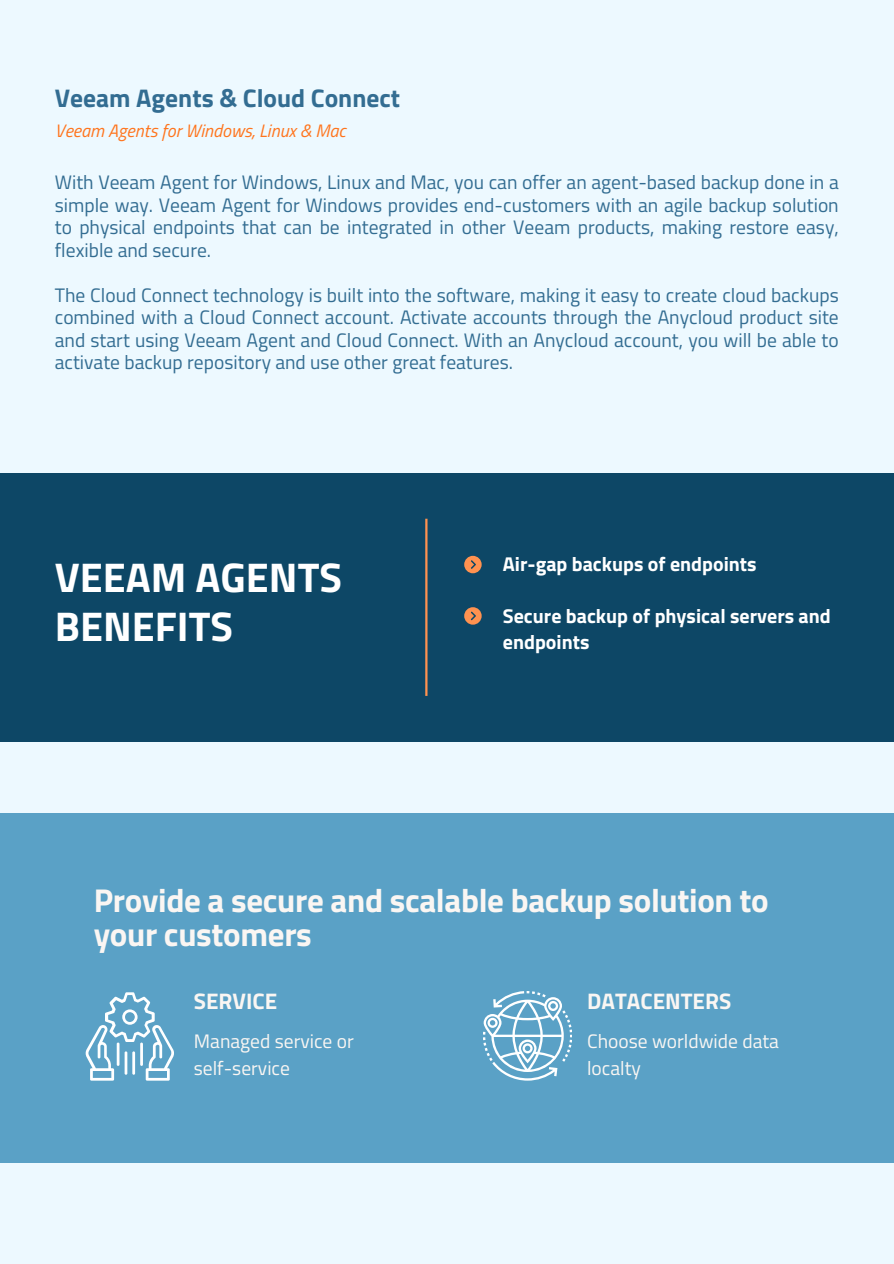
<style>
.page{position:relative;width:894px;height:1264px;background:#fff}
.page>*{position:absolute;margin:0;border:0;box-sizing:border-box;transform-origin:0 0}
.t1{font:700 41.55px/49.5px "Titillium Web";color:#fff}
.t2{font:700 33px/33.8px "Titillium Web";letter-spacing:-.01em;color:#faf6f3}
.t3{font:700 25.5px "Titillium Web";color:#336d92}
.t4{font:700 22.5px "Titillium Web";color:#faf6f3}
.t5{font:700 19.95px/25.8px "Titillium Web";color:#fff}
.t6{font:19.5px/22.5px "Titillium Web";color:#336d92;text-align:justify}
.t7{font:19.5px/27px "Titillium Web";color:#faf6f3}
.t8{font:italic 18px "Titillium Web";color:#ff751e}
</style>
<div class="page">
<div style="left:0;top:0;width:893px;height:1263px;background:#edf9ff"></div>
<div style="left:0;top:473px;width:893px;height:268px;background:#0d4766"></div>
<div style="left:0;top:813px;width:893px;height:350px;background:#5aa1c6"></div>
<hr style="left:425px;top:518px;width:2px;height:178px;background:#ff9250">
<svg style="left:464px;top:556px;width:17px;height:17px"></svg>
<svg style="left:464px;top:607px;width:17px;height:17px"></svg>
<svg style="left:85px;top:992px;width:89px;height:88px"></svg>
<hr style="left:124px;top:1051px;width:3px;height:23px;background:#fff">
<hr style="left:132px;top:1051px;width:3px;height:23px;background:#fff">
<hr style="left:117px;top:1042px;width:2px;height:23px;background:#fff">
<hr style="left:140px;top:1042px;width:3px;height:23px;background:#fff">
<svg style="left:483px;top:991px;width:88px;height:89px"></svg>
<p class="t3" style="left:55px;top:78px;width:347px">Veeam Agents &amp; Cloud Connect</p>
<p class="t8" style="left:55px;top:117px;width:292px">Veeam Agents for Windows, Linux &amp; Mac</p>
<p class="t6" style="left:55px;top:170px;width:785px">With Veeam Agent for Windows, Linux and Mac, you can offer an agent-based backup done in a simple way. Veeam Agent for Windows provides end-customers with an agile backup solution to physical endpoints that can be integrated in other Veeam products, making restore easy, flexible and secure.</p>
<h1 class="t6" style="left:55px;top:283px;width:785px">The Cloud Connect technology is built into the software, making it easy to create cloud backups combined with a Cloud Connect account. Activate accounts through the Anycloud product site and start using Veeam Agent and Cloud Connect. With an Anycloud account, you will be able to activate backup repository and use other great features.</h1>
<h3 class="t1" style="left:55px;top:551px;width:288px">VEEAM AGENTS<br>BENEFITS</h3>
<p class="t5" style="left:502px;top:551px;width:255px">Air-gap backups of endpoints</p>
<p class="t5" style="left:502px;top:603px;width:329px">Secure backup of physical servers and endpoints</p>
<h5 class="t2" style="left:94px;top:883px;width:676px">Provide a secure and scalable backup solution to your customers</h5>
<p class="t4" style="left:194px;top:983px;width:85px">SERVICE</p>
<h2 class="t7" style="left:194px;top:1027px;width:161px">Managed service or</h2>
<p class="t7" style="left:194px;top:1054px;width:98px">self-service</p>
<p class="t4" style="left:587px;top:983px;width:146px">DATACENTERS</p>
<h4 class="t7" style="left:587px;top:1027px;width:193px">Choose worldwide data localty</h4>
</div>
